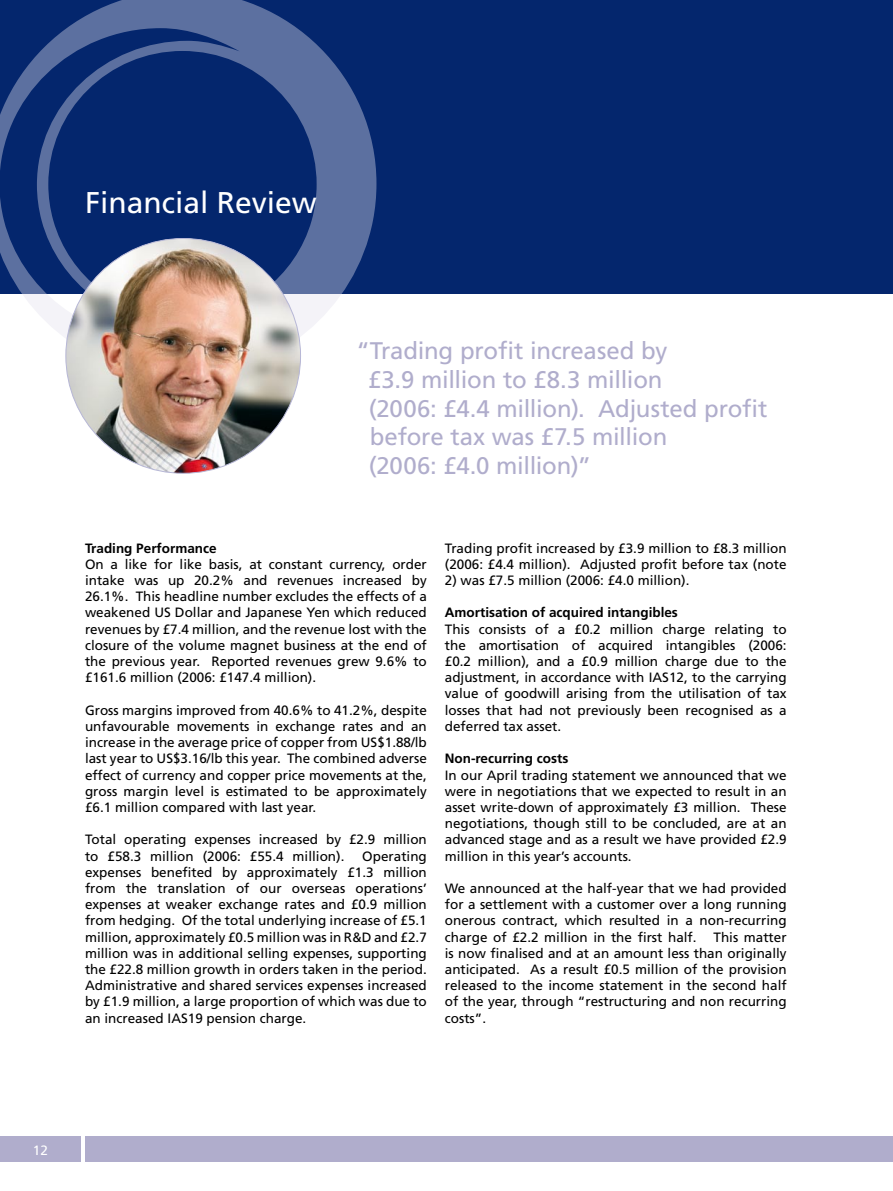
<style>
.page{position:relative;width:893px;height:1191px;background:#fff}
.page>*{position:absolute;margin:0;border:0;box-sizing:border-box;transform-origin:0 0}
.t1{font:30px "Frutiger";color:#fff}
.t2{font:24px/28.8px "Frutiger";letter-spacing:-.01em;color:#b0adcc}
.t3{font:13.5px/16.2px "Frutiger";color:#000;text-align:justify}
.t4{font:700 13.5px "Frutiger";color:#000}
.t5{font:13.5px "Frutiger";color:#fff}
</style>
<div class="page">
<div style="left:0;top:0;width:893px;height:293px;background:#04266d"></div>
<svg style="left:0;top:0;width:376px;height:377px"></svg>
<img style="left:66px;top:238px;width:235px;height:235px;border-radius:50%">
<div style="left:85px;top:1136px;width:808px;height:26px;background:#b0adcc"></div>
<div style="left:0;top:1136px;width:81px;height:26px;background:#b0adcc"></div>
<h1 class="t1" style="left:85px;top:185px;width:233px">Financial Review</h1>
<h2 class="t2" style="left:368px;top:336px;width:401px;text-indent:-12px">“Trading profit increased by<br>£3.9 million to £8.3 million<br>(2006: £4.4 million). Adjusted profit before tax was £7.5 million<br>(2006: £4.0 million)”</h2>
<p class="t4" style="left:85px;top:540px;width:133px">Trading Performance</p>
<p class="t3" style="left:85px;top:556px;width:343px">On a like for like basis, at constant currency, order intake was up 20.2% and revenues increased by 26.1 %. This headline number excludes the effects of a weakened US Dollar and Japanese Yen which reduced revenues by £7.4 million, and the revenue lost with the closure of the volume magnet business at the end of the previous year. Reported revenues grew 9.6% to £1 61 .6 million (2006: £1 47.4 million).</p>
<p class="t3" style="left:85px;top:702px;width:343px">Gross margins improved from 40.6% to 41 .2%, despite unfavourable movements in exchange rates and an increase in the average price of copper from US$1 .88/lb last year to US$3.1 6/lb this year. The combined adverse effect of currency and copper price movements at the, gross margin level is estimated to be approximately £6.1 million compared with last year.</p>
<p class="t3" style="left:85px;top:831px;width:343px">Total operating expenses increased by £2.9 million to £58.3 million (2006: £55.4 million).</p>
<p class="t3" style="left:85px;top:847px;width:343px;text-align:left;text-indent:277px">Operating expenses benefited by approximately £1 .3 million from the translation of our overseas operations’ expenses at weaker exchange rates and £0.9 million from hedging. Of the total underlying increase of £5.1 million, approximately £0.5 million was in R&amp;D and £2.7 million was in additional selling expenses, supporting the £22.8 million growth in orders taken in the period.<br>Administrative and shared services expenses increased by £1 .9 million, a large proportion of which was due to an increased IAS1 9 pension charge.</p>
<p class="t3" style="left:445px;top:540px;width:343px">Trading profit increased by £3.9 million to £8.3 million (2006: £4.4 million). Adjusted profit before tax (note</p>
<p class="t3" style="left:445px;top:572px;width:246px">2) was £7.5 million (2006: £4.0 million).</p>
<p class="t4" style="left:445px;top:605px;width:235px">Amortisation of acquired intangibles</p>
<p class="t3" style="left:445px;top:621px;width:343px">This consists of a £0.2 million charge relating to the amortisation of acquired intangibles (2006: £0.2 million), and a £0.9 million charge due to the adjustment, in accordance with IAS1 2, to the carrying value of goodwill arising from the utilisation of tax losses that had not previously been recognised as a deferred tax asset.</p>
<p class="t4" style="left:445px;top:750px;width:125px">Non-recurring costs</p>
<p class="t3" style="left:445px;top:766px;width:343px">In our April trading statement we announced that we were in negotiations that we expected to result in an asset write-down of approximately £3 million. These negotiations, though still to be concluded, are at an advanced stage and as a result we have provided £2.9 million in this year’s accounts.</p>
<p class="t3" style="left:445px;top:880px;width:343px">We announced at the half-year that we had provided for a settlement with a customer over a long running onerous contract, which resulted in a non-recurring charge of £2.2 million in the first half.</p>
<p class="t3" style="left:445px;top:928px;width:343px;text-indent:269px">This matter is now finalised and at an amount less than originally anticipated. As a result £0.5 million of the provision released to the income statement in the second half of the year, through “restructuring and non recurring costs”.</p>
<p class="t5" style="left:33px;top:1142px;width:17px">1 2</p>
</div>
